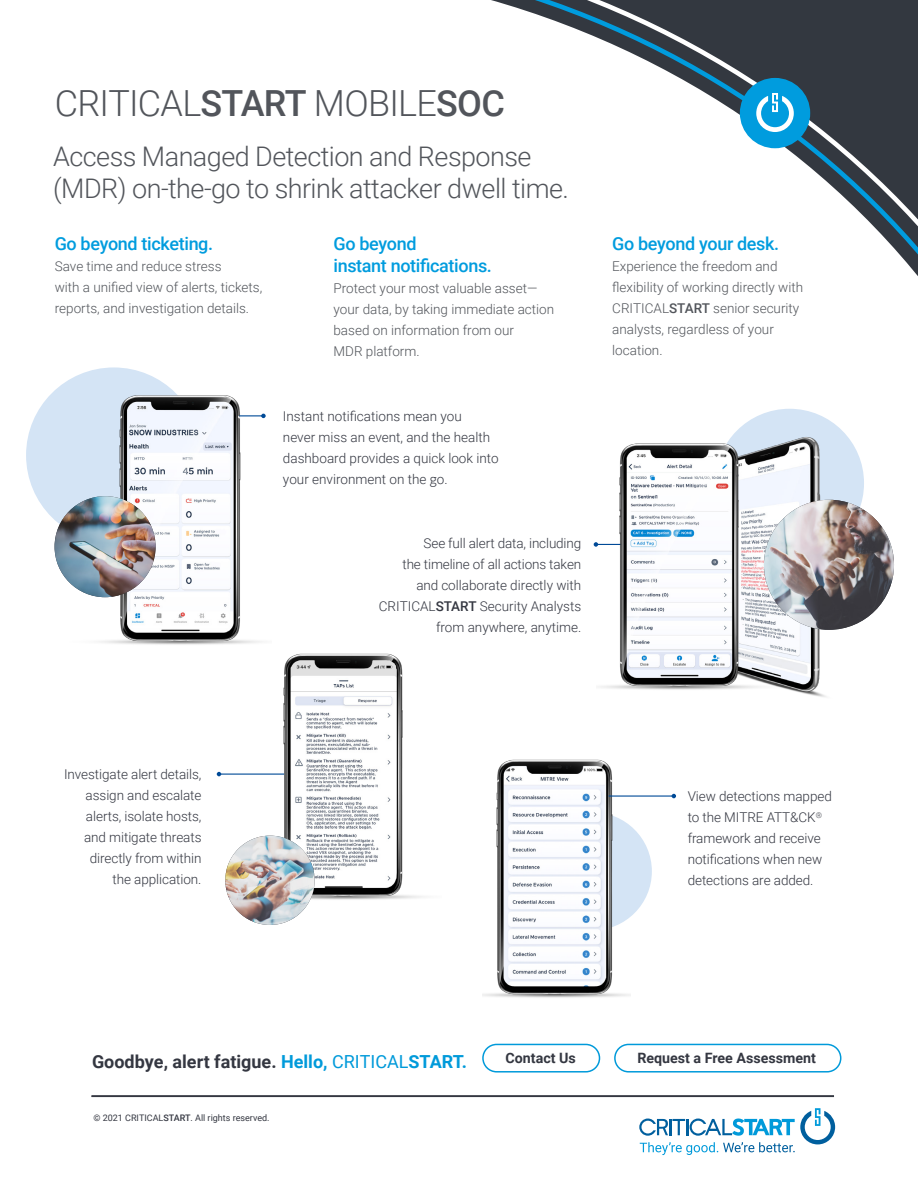
<style>
.page{position:relative;width:918px;height:1188px;background:#fff}
.page>*{position:absolute;margin:0;border:0;box-sizing:border-box;transform-origin:0 0}
.t1{font:300 36px "Roboto";letter-spacing:-.02em;color:#52555b}
.t2{font:300 27px/32.4px "Roboto";letter-spacing:-.02em;color:#52555b}
.t3{font:500 18px/22.5px "Roboto";letter-spacing:-.02em;color:#009cde}
.t4{font:700 18px "Roboto";color:#343741}
.t5{font:700 14.25px "Roboto";color:#343741}
.t6{font:300 13.5px/21px "Roboto";letter-spacing:-.005em;color:#343741}
.t7{font:300 13.5px/21px "Roboto";color:#52555b}
.t8{font:9px "Roboto";color:#343741}
.s1{font-weight:500}
.s2{color:#009ada}
.s3{font-weight:400;color:#009ada}
</style>
<div class="page">
<svg style="left:594px;top:542px;width:3px;height:5px"></svg>
<svg style="left:26px;top:0;width:892px;height:512px"></svg>
<div style="left:740px;top:78px;width:70px;height:70px;background:#009cde;border-radius:50%"></div>
<svg style="left:756px;top:93px;width:38px;height:39px"></svg>
<div style="left:26px;top:367px;width:176px;height:176px;background:#d4e4f5;border-radius:50%"></div>
<div style="left:534px;top:812px;width:118px;height:118px;background:#d4e4f5;border-radius:50%"></div>
<img style="left:69px;top:342px;width:203px;height:303px">
<img style="left:55px;top:496px;width:101px;height:101px;border-radius:51px">
<img style="left:795px;top:414px;width:123px;height:283px">
<img style="left:597px;top:391px;width:231px;height:300px">
<img style="left:764px;top:500px;width:130px;height:130px;border-radius:65px">
<img style="left:232px;top:653px;width:191px;height:247px">
<img style="left:225px;top:836px;width:90px;height:89px;border-radius:45px">
<svg style="left:639px;top:1108px;width:196px;height:47px"></svg>
<div style="left:482px;top:1044px;width:118px;height:29px;border:2px solid #009ada;border-radius:14px"></div>
<div style="left:614px;top:1044px;width:227px;height:29px;border:2px solid #009ada;border-radius:14px"></div>
<hr style="left:92px;top:1095px;width:742px;height:2px;background:#343741">
<img style="left:482px;top:759px;width:149px;height:239px">
<svg style="left:239px;top:414px;width:27px;height:4px"></svg>
<hr style="left:609px;top:795px;width:65px;height:2px;background:#004a97">
<svg style="left:672px;top:794px;width:4px;height:4px"></svg>
<hr style="left:219px;top:774px;width:65px;height:1px;background:#004a97">
<svg style="left:217px;top:772px;width:4px;height:4px"></svg>
<h1 class="t1" style="left:55px;top:78px;width:452px">CRITICAL<span class="s1">START</span> MOBILE<span class="s1">SOC</span></h1>
<h2 class="t2" style="left:53px;top:139px;width:517px">Access Managed Detection and Response (MDR) on-the-go to shrink attacker dwell time.</h2>
<h3 class="t3" style="left:55px;top:231px;width:160px">Go beyond ticketing.</h3>
<p class="t7" style="left:55px;top:255px;width:209px">Save time and reduce stress<br>with a unified view of alerts, tickets, reports, and investigation details.</p>
<h3 class="t3" style="left:333px;top:231px;width:160px">Go beyond<br>instant notifications.</h3>
<p class="t7" style="left:333px;top:278px;width:222px">Protect your most valuable asset— your data, by taking immediate action based on information from our<br>MDR platform.</p>
<p class="t6" style="left:283px;top:405px;width:217px">Instant notifications mean you<br>never miss an event, and the health dashboard provides a quick look into your environment on the go.</p>
<p class="t6" style="left:379px;top:533px;width:204px;text-align:right">See full alert data, including<br>the timeline of all actions taken and collaborate directly with<br>CRITICAL<span class="s1">START</span> Security Analysts from anywhere, anytime.</p>
<h3 class="t3" style="left:612px;top:231px;width:168px">Go beyond your desk.</h3>
<p class="t7" style="left:612px;top:255px;width:192px">Experience the freedom and flexibility of working directly with<br>CRITICAL<span class="s1">START</span> senior security analysts, regardless of your location.</p>
<p class="t6" style="left:64px;top:763px;width:139px;text-align:right">Investigate alert details, assign and escalate alerts, isolate hosts, and mitigate threats directly from within<br>the application.</p>
<p class="t6" style="left:688px;top:786px;width:146px">View detections mapped to the MITRE ATT&amp;CK<sup>® </sup>framework and receive notifications when new detections are added.</p>
<h3 class="t4" style="left:92px;top:1049px;width:376px">Goodbye, alert fatigue. <span class="s2">Hello,</span> <span class="s3">CRITICAL</span><span class="s2">START.</span></h3>
<p class="t5" style="left:506px;top:1048px;width:72px">Contact Us</p>
<p class="t5" style="left:637px;top:1048px;width:180px">Request a Free Assessment</p>
<p class="t8" style="left:93px;top:1112px;width:178px">© 2021 CRITICAL<span class="s1">START</span>. All rights reserved.</p>
</div>
